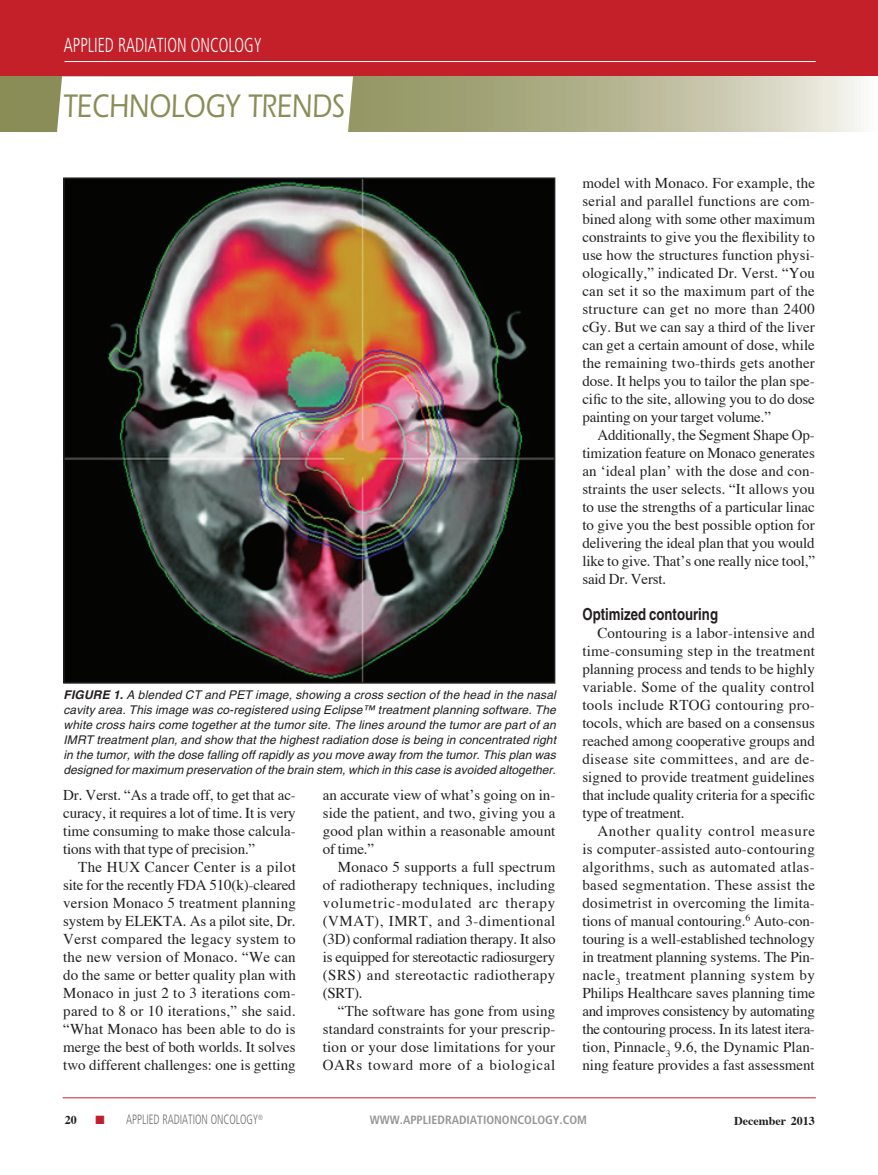
<style>
.page{position:relative;width:878px;height:1175px;background:#fff}
.page>*{position:absolute;margin:0;border:0;box-sizing:border-box;transform-origin:0 0}
.t1{font:500 33.75px "Itc Eras";color:#8a8d57;scale:.8 1}
.t2{font:300 condensed 20.25px "Frutiger";color:#fff;scale:.8 1}
.Article_subhead{font:700 16.5px "Helvetica";color:#231f20;scale:.8 1}
.Article_body_copy{font:15px/18px "Times";color:#231f20;text-align:justify}
.t3{font:300 condensed 13.5px "Frutiger";color:#6c6d70;scale:.8 1}
.Article_fig_caption{font:italic 12px/15px "Helvetica";color:#231f20;text-align:justify}
.t4{font:700 condensed 12px "Frutiger";color:#939598}
.t5{font:700 12px "Times";color:#231f20}
.s1{font-weight:700}
.s2{color:#c21f2e}
</style>
<div class="page">
<svg style="left:0;top:76px;width:864px;height:55px;background:#b4b591"></svg>
<svg style="left:56px;top:76px;width:297px;height:56px"></svg>
<div style="left:0;top:0;width:877px;height:76px;background:#c4202a"></div>
<hr style="left:877px;top:0;width:1px;height:76px;background:#c4202a">
<hr style="left:64px;top:61px;width:751px;height:1px;background:#fff">
<hr style="left:63px;top:1097px;width:752px;height:1px;background:#c4202a">
<img style="left:66px;top:180px;width:486px;height:500px">
<div style="left:63px;top:177px;width:492px;height:506px;border:2px solid #231f20"></div>
<h2 class="t2" style="left:64px;top:34px;width:249px">APPLIED RADIATION ONCOLOGY</h2>
<h1 class="t1" style="left:63px;top:87px;width:353px">TECHNOLOGY TRENDS</h1>
<p class="Article_fig_caption" style="left:63px;top:687px;width:494px"><span class="s1">FIGURE 1.</span> A blended CT and PET image, showing a cross section of the head in the nasal cavity area. This image was co-registered using Eclipse™ treatment planning software. The white cross hairs come together at the tumor site. The lines around the tumor are part of an IMRT treatment plan, and show that the highest radiation dose is being in concentrated right in the tumor, with the dose falling off rapidly as you move away from the tumor. This plan was designed for maximum preservation of the brain stem, which in this case is avoided altogether.</p>
<p class="Article_body_copy" style="left:63px;top:784px;width:234px">Dr. Verst. “As a trade off, to get that ac&shy;curacy, it requires a lot of time. It is very time consuming to make those calcula&shy;tions with that type of precision.”</p>
<p class="Article_body_copy" style="left:63px;top:856px;width:234px;text-indent:15px">The HUX Cancer Center is a pilot site for the recently FDA 510(k)-cleared version Monaco 5 treatment planning system by ELEKTA. As a pilot site, Dr.<br>Verst compared the legacy system to the new version of Monaco. “We can do the same or better quality plan with Monaco in just 2 to 3 iterations com&shy;pared to 8 or 10 iterations,” she said. “What Monaco has been able to do is merge the best of both worlds. It solves two different challenges: one is getting</p>
<p class="Article_body_copy" style="left:323px;top:784px;width:234px">an accurate view of what’s going on in&shy;side the patient, and two, giving you a good plan within a reasonable amount of time.”</p>
<p class="Article_body_copy" style="left:323px;top:856px;width:234px;text-indent:15px">Monaco 5 supports a full spectrum of radiotherapy techniques, including volumetric-modulated arc therapy (VMAT), IMRT, and 3-dimentional (3D) conformal radiation therapy. It also is equipped for stereotactic radiosurgery (SRS) and stereotactic radiotherapy (SRT).</p>
<p class="Article_body_copy" style="left:323px;top:1000px;width:234px;text-indent:15px">“The software has gone from using standard constraints for your prescrip&shy;tion or your dose limitations for your OARs toward more of a biological</p>
<p class="Article_body_copy" style="left:582px;top:172px;width:234px">model with Monaco. For example, the serial and parallel functions are com&shy;bined along with some other maximum constraints to give you the flexibility to use how the structures function physi&shy;ologically,” indicated Dr. Verst. “You can set it so the maximum part of the structure can get no more than 2400 cGy. But we can say a third of the liver can get a certain amount of dose, while the remaining two-thirds gets another dose. It helps you to tailor the plan spe&shy;cific to the site, allowing you to do dose painting on your target volume.”</p>
<p class="Article_body_copy" style="left:582px;top:424px;width:234px;text-indent:15px">Additionally, the Segment Shape Op&shy;timization feature on Monaco generates an ‘ideal plan’ with the dose and con&shy;straints the user selects. “It allows you to use the strengths of a particular linac to give you the best possible option for delivering the ideal plan that you would like to give. That’s one really nice tool,” said Dr. Verst.</p>
<p class="Article_subhead" style="left:582px;top:604px;width:171px">Optimized contouring</p>
<p class="Article_body_copy" style="left:582px;top:622px;width:234px;text-indent:15px">Contouring is a labor-intensive and time-consuming step in the treatment planning process and tends to be highly variable. Some of the quality control tools include RTOG contouring pro&shy;tocols, which are based on a consensus reached among cooperative groups and disease site committees, and are de&shy;signed to provide treatment guidelines that include quality criteria for a specific type of treatment.</p>
<p class="Article_body_copy" style="left:582px;top:820px;width:234px;text-indent:15px">Another quality control measure is computer-assisted auto-contouring algorithms, such as automated atlas&shy;based segmentation. These assist the dosimetrist in overcoming the limita&shy;tions of manual contouring.<sup>6</sup> Auto-con&shy;touring is a well-established technology in treatment planning systems. The Pin&shy;nacle<sub>3</sub> treatment planning system by Philips Healthcare saves planning time and improves consistency by automating the contouring process. In its latest itera&shy;tion, Pinnacle<sub>3</sub> 9.6, the Dynamic Plan&shy;ning feature provides a fast assessment</p>
<p class="t5" style="left:65px;top:1108px;width:13px">20</p>
<p class="t3" style="left:96px;top:1112px;width:211px"><span class="s2">■</span> APPLIED RADIATION ONCOLOGY<sup>®</sup></p>
<p class="t4" style="left:370px;top:1113px;width:218px">WWW.APPLIEDRADIATIONONCOLOGY.COM</p>
<p class="t5" style="left:734px;top:1109px;width:82px">December 2013</p>
</div>
